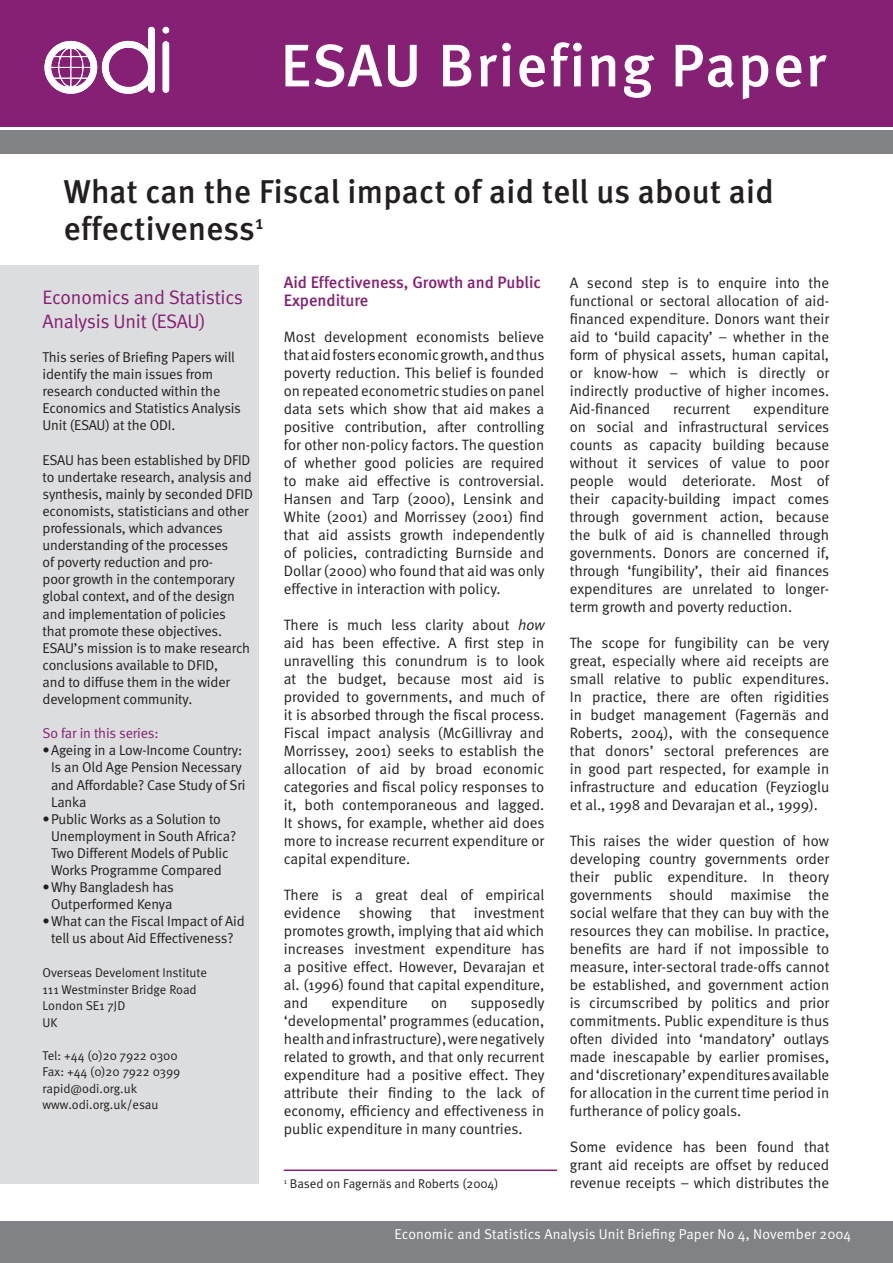
<style>
.page{position:relative;width:893px;height:1263px;background:#fff}
.page>*{position:absolute;margin:0;border:0;box-sizing:border-box;transform-origin:0 0}
.t1{font:500 60px "Meta";letter-spacing:.03em;color:#fff}
.t2{font:500 33px/37.5px "Meta";letter-spacing:.01em;color:#231f20}
.t3{font:19.5px/23.4px "Meta Normal";letter-spacing:-.01em;color:#862074}
.t4{font:500 16.5px/18px "Meta";color:#862074}
.t5{font:15px/18px "Meta Normal";color:#231f20;text-align:justify}
.t6{font:14.25px/17.1px "Meta Normal";letter-spacing:-.01em;color:#231f20}
.t7{font:14.25px "Meta Normal";letter-spacing:.01em;color:#fff}
.t8{font:14.25px "Meta Normal";letter-spacing:-.01em;color:#862074}
.t9{font:12.75px/16.5px "Meta Normal";color:#231f20}
.s1{font-style:italic}
</style>
<div class="page">
<div style="left:0;top:1221px;width:893px;height:42px;background:#808285"></div>
<div style="left:0;top:266px;width:258px;height:918px;background:#dcdddf"></div>
<div style="left:0;top:0;width:893px;height:126px;background:#862074"></div>
<div style="left:0;top:130px;width:893px;height:24px;background:#808285"></div>
<img style="left:101px;top:27px;width:69px;height:67px">
<hr style="left:284px;top:1169px;width:273px;height:2px;background:#862074">
<h1 class="t1" style="left:281px;top:31px;width:547px">ESAU Briefing Paper</h1>
<h2 class="t2" style="left:64px;top:172px;width:711px">What can the Fiscal impact of aid tell us about aid effectiveness<sup>1</sup></h2>
<p class="t4" style="left:284px;top:273px;width:259px">Aid Effectiveness, Growth and Public<br>Expenditure</p>
<p class="t5" style="left:284px;top:328px;width:262px">Most development economists believe that aid fosters economic growth, and thus poverty reduction. This belief is founded on repeated econometric studies on panel data sets which show that aid makes a positive contribution, after controlling for other non-policy factors. The question of whether good policies are required to make aid effective is controversial.<br>Hansen and Tarp (2000), Lensink and White (2001) and Morrissey (2001) find that aid assists growth independently of policies, contradicting Burnside and Dollar (2000) who found that aid was only effective in interaction with policy.</p>
<p class="t5" style="left:284px;top:616px;width:262px">There is much less clarity about <span class="s1">how </span>aid has been effective. A first step in unravelling this conundrum is to look at the budget, because most aid is provided to governments, and much of it is absorbed through the fiscal process.<br>Fiscal impact analysis (McGillivray and Morrissey, 2001) seeks to establish the allocation of aid by broad economic categories and fiscal policy responses to it, both contemporaneous and lagged.<br>It shows, for example, whether aid does more to increase recurrent expenditure or capital expenditure.</p>
<p class="t5" style="left:284px;top:886px;width:262px">There is a great deal of empirical evidence showing that investment promotes growth, implying that aid which increases investment expenditure has a positive effect. However, Devarajan et al. (1996) found that capital expenditure, and</p>
<p class="t5" style="left:570px;top:274px;width:261px">A second step is to enquire into the functional or sectoral allocation of aid&shy;financed expenditure. Donors want their aid to ‘build capacity’ – whether in the form of physical assets, human capital, or know-how – which is directly or indirectly productive of higher incomes.<br>Aid-financed</p>
<h3 class="t3" style="left:43px;top:286px;width:202px">Economics and Statistics<br>Analysis Unit (ESAU)</h3>
<p class="t6" style="left:43px;top:348px;width:200px">This series of Briefing Papers will identify the main issues from research conducted within the<br>Economics and Statistics Analysis<br>Unit (ESAU) at the ODI.</p>
<p class="t6" style="left:43px;top:451px;width:212px">ESAU has been established by DFID to undertake research, analysis and synthesis, mainly by seconded DFID economists, statisticians and other professionals, which advances understanding of the processes<br>of poverty reduction and pro-<br>poor growth in the contemporary global context, and of the design and implementation of policies that promote these objectives.<br>ESAU’s mission is to make research conclusions available to DFID,<br>and to diffuse them in the wider development community.</p>
<p class="t8" style="left:43px;top:725px;width:118px">So far in this series:</p>
<p class="t6" style="left:51px;top:742px;width:196px;text-indent:-9px">• Ageing in a Low-Income Country:<br>Is an Old Age Pension Necessary and Affordable? Case Study of Sri<br>Lanka</p>
<p class="t6" style="left:51px;top:810px;width:187px;text-indent:-9px">• Public Works as a Solution to<br>Unemployment in South Africa?<br>Two Different Models of Public<br>Works Programme Compared</p>
<p class="t6" style="left:43px;top:878px;width:133px;text-align:center">• Why Bangladesh has<br>Outperformed Kenya</p>
<p class="t6" style="left:43px;top:913px;width:204px;text-align:center">• What can the Fiscal Impact of Aid tell us about Aid Effectiveness?</p>
<p class="t9" style="left:43px;top:964px;width:166px">Overseas Develoment Institute<br>111 Westminster Bridge Road<br>London SE1 7JD<br>UK</p>
<p class="t9" style="left:43px;top:1047px;width:139px">Tel: +44 (0)20 7922 0300<br>Fax: +44 (0)20 7922 0399 rapid@odi.org.uk www.odi.org.uk/esau</p>
<p class="t5" style="left:570px;top:400px;width:261px;text-indent:183px">expenditure on social and infrastructural services counts as capacity building because without it services of value to poor people would deteriorate. Most of their capacity-building impact comes through government action, because the bulk of aid is channelled through governments. Donors are concerned if, through ‘fungibility’, their aid finances expenditures are unrelated to longer&shy;term growth and poverty reduction.</p>
<p class="t5" style="left:570px;top:634px;width:261px">The scope for fungibility can be very great, especially where aid receipts are small relative to public expenditures.<br>In practice, there are often rigidities in budget management (Fagernäs and Roberts, 2004), with the consequence that donors’ sectoral preferences are in good part respected, for example in infrastructure and education (Feyzioglu et al., 1998 and Devarajan et al., 1999).</p>
<p class="t5" style="left:570px;top:832px;width:261px">This raises the wider question of how developing country governments order their public expenditure. In theory governments should maximise the social welfare that they can buy with the resources they can mobilise. In practice, benefits are hard if not impossible to measure, inter-sectoral trade-offs cannot be established, and government action is circumscribed by politics and prior commitments. Public expenditure is thus often divided into ‘mandatory’ outlays made inescapable by earlier promises, and ‘discretionary’ expenditures available for allocation in the current time period in furtherance of policy goals.</p>
<p class="t5" style="left:570px;top:1138px;width:261px">Some evidence has been found that grant aid receipts are offset by reduced revenue receipts – which distributes the</p>
<p class="t5" style="left:673px;top:400px;width:59px">recurrent</p>
<p class="t5" style="left:284px;top:994px;width:262px;text-indent:187px">supposedly ‘developmental’ programmes (education, health and infrastructure), were negatively related to growth, and that only recurrent expenditure had a positive effect. They attribute their finding to the lack of economy, efficiency and effectiveness in public expenditure in many countries.</p>
<p class="t5" style="left:332px;top:994px;width:78px">expenditure</p>
<p class="t5" style="left:431px;top:994px;width:18px">on</p>
<p class="t9" style="left:284px;top:1175px;width:216px"><sup>1</sup> Based on Fagernäs and Roberts (2004)</p>
<p class="t7" style="left:395px;top:1225px;width:458px">Economic and Statistics Analysis Unit Briefing Paper No 4, November 2004</p>
</div>
